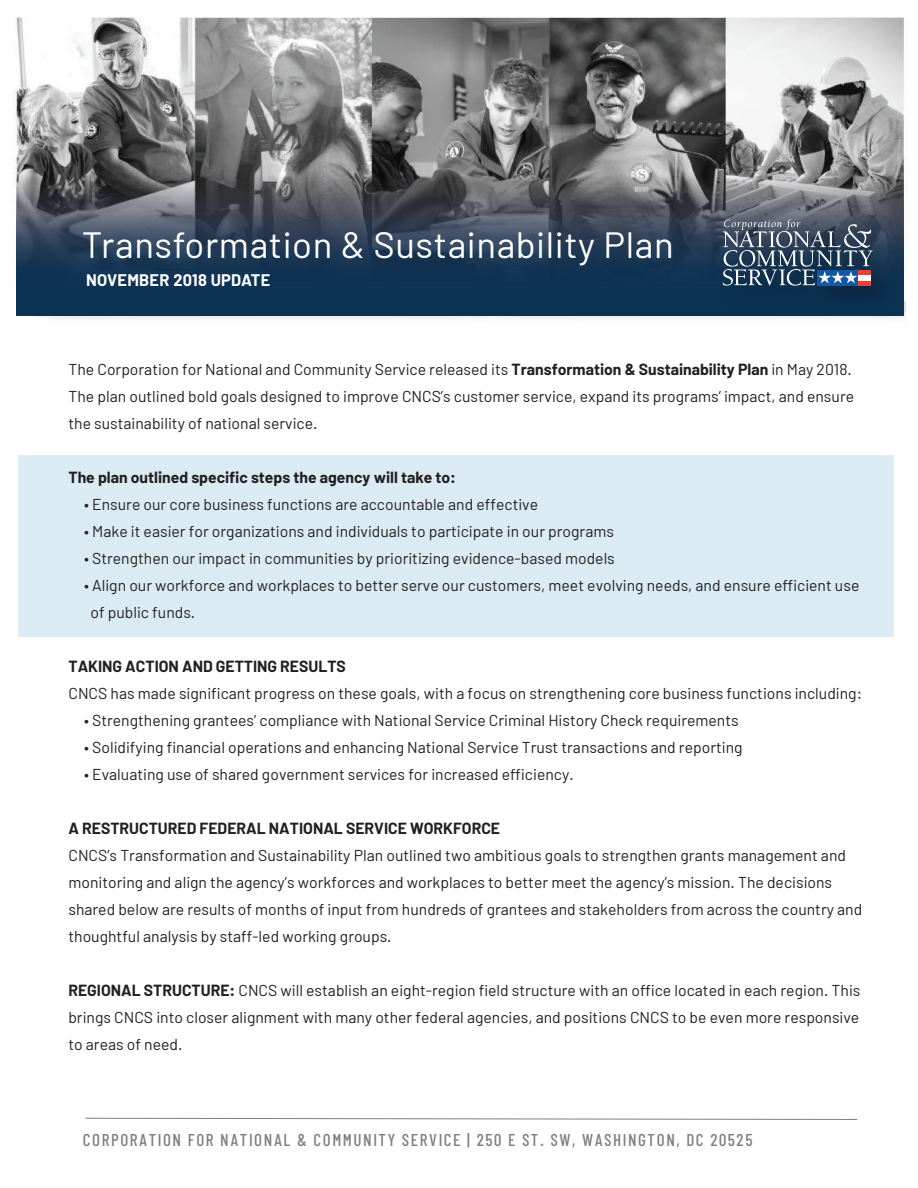
<style>
.page{position:relative;width:918px;height:1188px;background:#fff}
.page>*{position:absolute;margin:0;border:0;box-sizing:border-box;transform-origin:0 0}
.t1{font:36.45px "Barlow";letter-spacing:.015em;color:#fff}
.t2{font:500 17.1px "Barlow Condensed";letter-spacing:.09em;color:#80807f}
.t3{font:700 16.35px "Barlow";letter-spacing:.015em;color:#fff}
.t4{font:15.75px/27px "Barlow";color:#231f20}
.t5{font:700 15.75px "Barlow";color:#231f20}
.s1{font-weight:700}
</style>
<div class="page">
<img style="left:14px;top:17px;width:891px;height:264px">
<svg style="left:40px;top:316px;width:671px;height:4px"></svg>
<div style="left:18px;top:455px;width:876px;height:182px;background:#daebf4"></div>
<svg style="left:85px;top:1118px;width:773px;height:2px"></svg>
<svg style="left:17px;top:173px;width:887px;height:143px;background:#35485c"></svg>
<img style="left:711px;top:207px;width:195px;height:112px">
<svg style="left:723px;top:219px;width:150px;height:67px;background:#526479"></svg>
<h4 class="t1" style="left:82px;top:222px;width:593px">Transformation &amp; Sustainability Plan</h4>
<h4 class="t3" style="left:86px;top:270px;width:186px">NOVEMBER 2018 UPDATE</h4>
<p class="t4" style="left:68px;top:356px;width:787px">The Corporation for National and Community Service released its <span class="s1">Transformation &amp; Sustainability Plan</span> in May 2018.<br>The plan outlined bold goals designed to improve CNCS’s customer service, expand its programs’ impact, and ensure the sustainability of national service.</p>
<p class="t5" style="left:68px;top:468px;width:389px">The plan outlined specific steps the agency will take to:</p>
<p class="t4" style="left:84px;top:491px;width:455px">• Ensure our core business functions are accountable and effective</p>
<p class="t4" style="left:84px;top:518px;width:531px">• Make it easier for organizations and individuals to participate in our programs</p>
<p class="t4" style="left:84px;top:545px;width:532px">• Strengthen our impact in communities by prioritizing evidence-based models</p>
<p class="t4" style="left:91px;top:572px;width:770px;text-indent:-6px">• Align our workforce and workplaces to better serve our customers, meet evolving needs, and ensure efficient use of public funds.</p>
<p class="t4" style="left:68px;top:653px;width:795px"><span class="s1">TAKING ACTION AND GETTING RESULTS<br></span>CNCS has made significant progress on these goals, with a focus on strengthening core business functions including:</p>
<p class="t4" style="left:84px;top:707px;width:656px">• Strengthening grantees’ compliance with National Service Criminal History Check requirements</p>
<p class="t4" style="left:84px;top:734px;width:660px">• Solidifying financial operations and enhancing National Service Trust transactions and reporting</p>
<p class="t4" style="left:84px;top:761px;width:491px">• Evaluating use of shared government services for increased efficiency.</p>
<p class="t4" style="left:68px;top:815px;width:795px"><span class="s1">A RESTRUCTURED FEDERAL NATIONAL SERVICE WORKFORCE<br></span>CNCS’s Transformation and Sustainability Plan outlined two ambitious goals to strengthen grants management and monitoring and align the agency’s workforces and workplaces to better meet the agency’s mission. The decisions shared below are results of months of input from hundreds of grantees and stakeholders from across the country and thoughtful analysis by staff-led working groups.</p>
<p class="t4" style="left:68px;top:977px;width:794px;text-align:justify"><span class="s1">REGIONAL STRUCTURE:</span> CNCS will establish an eight-region field structure with an office located in each region. This brings CNCS into closer alignment with many other federal agencies, and positions CNCS to be even more responsive to areas of need.</p>
<p class="t2" style="left:83px;top:1129px;width:671px">CORPORATION FOR NATIONAL &amp; COMMUNITY SERVICE | 250 E ST. SW, WASHINGTON, DC 20525</p>
</div>
